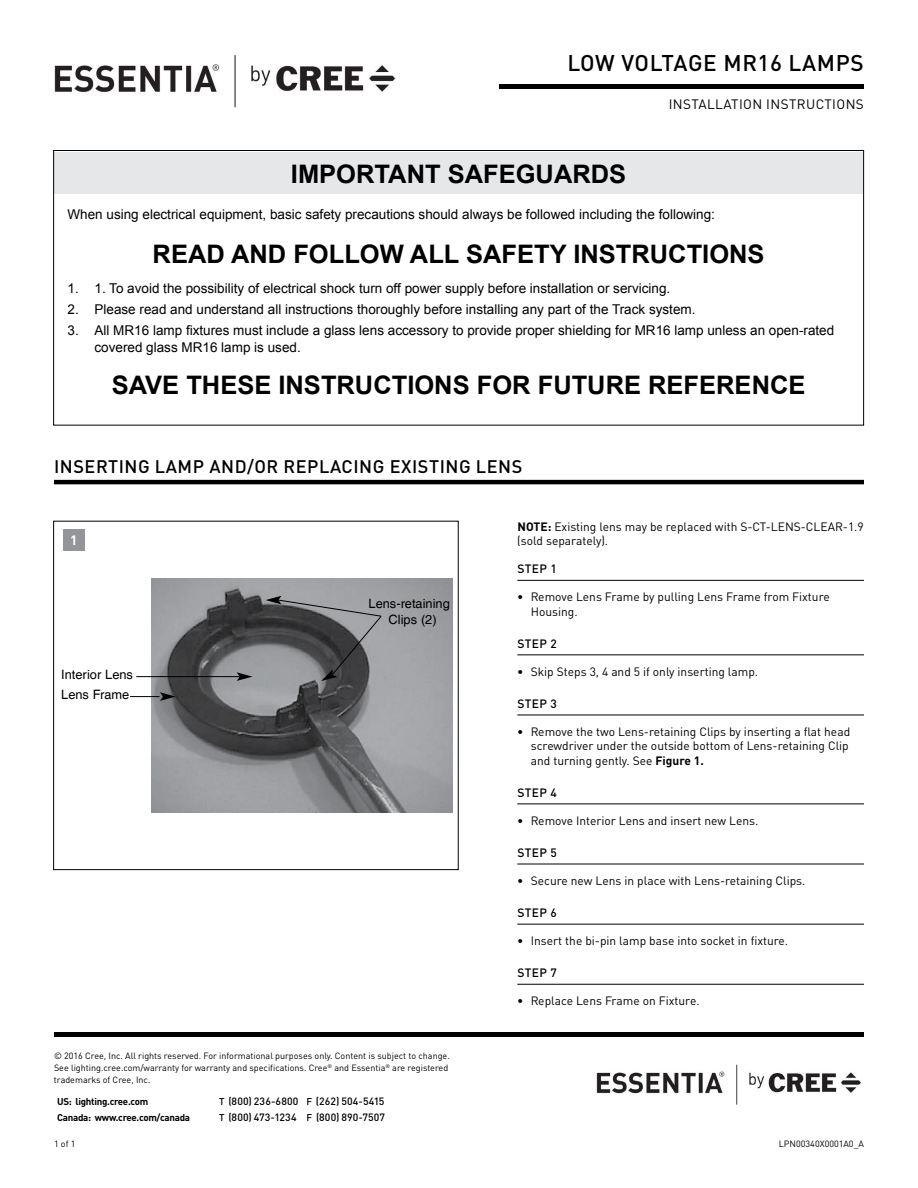
<style>
.page{position:relative;width:918px;height:1188px;background:#fff}
.page>*{position:absolute;margin:0;border:0;box-sizing:border-box;transform-origin:0 0}
.t1{font:700 25.5px "Arial";color:#000}
.t2{font:500 22.5px "DINOT";letter-spacing:.025em;color:#000}
.t3{font:500 18px "DINOT";letter-spacing:.03em;color:#000}
.t4{font:13.5px/16.2px "Arial";color:#000}
.t5{font:13.5px "DINOT";letter-spacing:.03em;color:#000}
.t6{font:700 13.5px "DINOT";color:#fff}
.t7{font:12.9px/20.4px "Helvetica";color:#000}
.t8{font:12px/14.4px "DINOT";color:#000}
.t9{font:500 12px "DINOT";letter-spacing:.03em;color:#000}
.t10{font:500 10.5px "DINOT";letter-spacing:.01em;color:#000}
.t11{font:700 9.75px "DINOT";letter-spacing:-.03em;color:#000}
.t12{font:9px/12px "DINOT";color:#000}
.s1{font-size:9.75px}
.s2{font-weight:700}
</style>
<div class="page">
<img style="left:54px;top:55px;width:342px;height:53px">
<div style="left:500px;top:84px;width:364px;height:5px;background:#000"></div>
<img style="left:596px;top:1064px;width:265px;height:41px">
<hr style="left:54px;top:1032px;width:810px;height:4px;background:#000">
<div style="left:53px;top:152px;width:810px;height:42px;background:#e6e7e8"></div>
<hr style="left:54px;top:480px;width:810px;height:4px;background:#000">
<img style="left:151px;top:579px;width:301px;height:233px">
<hr style="left:136px;top:676px;width:104px;height:1px;background:#000">
<svg style="left:237px;top:672px;width:16px;height:9px"></svg>
<hr style="left:130px;top:696px;width:30px;height:1px;background:#000">
<svg style="left:160px;top:692px;width:16px;height:9px"></svg>
<svg style="left:266px;top:596px;width:116px;height:85px;background:#6c6d6f"></svg>
<div style="left:53px;top:521px;width:406px;height:349px;border:1px solid #000"></div>
<div style="left:63px;top:529px;width:22px;height:22px;background:#939598"></div>
<hr style="left:517px;top:580px;width:347px;height:1px;background:#000">
<hr style="left:517px;top:654px;width:347px;height:1px;background:#000">
<hr style="left:517px;top:715px;width:347px;height:1px;background:#000">
<hr style="left:517px;top:804px;width:347px;height:1px;background:#000">
<hr style="left:517px;top:864px;width:347px;height:1px;background:#000">
<hr style="left:517px;top:924px;width:347px;height:1px;background:#000">
<hr style="left:517px;top:984px;width:347px;height:1px;background:#000">
<h2 class="t2" style="left:568px;top:49px;width:298px">LOW VOLTAGE MR16 LAMPS</h2>
<p class="t5" style="left:669px;top:95px;width:197px">INSTALLATION INSTRUCTIONS</p>
<h1 class="t1" style="left:291px;top:157px;width:337px">IMPORTANT SAFEGUARDS</h1>
<p class="t4" style="left:68px;top:207px;width:649px">When using electrical equipment, basic safety precautions should always be followed including the following:</p>
<h1 class="t1" style="left:153px;top:238px;width:613px">READ AND FOLLOW ALL SAFETY INSTRUCTIONS</h1>
<p class="t4" style="left:68px;top:280px;width:604px">1. 1. To avoid the possibility of electrical shock turn off power supply before installation or servicing.</p>
<p class="t4" style="left:68px;top:302px;width:630px">2. Please read and understand all instructions thoroughly before installing any part of the Track system.</p>
<p class="t4" style="left:94px;top:323px;width:741px;text-indent:-27px">3. All MR16 lamp fixtures must include a glass lens accessory to provide proper shielding for MR16 lamp unless an open-rated covered glass MR16 lamp is used.</p>
<h1 class="t1" style="left:112px;top:368px;width:695px">SAVE THESE INSTRUCTIONS FOR FUTURE REFERENCE</h1>
<h3 class="t3" style="left:54px;top:455px;width:470px">INSERTING LAMP AND/OR REPLACING EXISTING LENS</h3>
<p class="t6" style="left:70px;top:531px;width:9px">1</p>
<p class="t7" style="left:61px;top:664px;width:73px">Interior Lens<br>Lens Frame</p>
<p class="t7" style="left:369px;top:597px;width:83px;line-height:15.5px;text-align:center">Lens-retaining<br>Clips (2)</p>
<p class="t12" style="left:54px;top:1050px;width:397px">© 2016 Cree, Inc. All rights reserved. For informational purposes only. Content is subject to change.<br>See lighting.cree.com/warranty for warranty and specifications. Cree<sup>®</sup> and Essentia<sup>®</sup> are registered trademarks of Cree, Inc.</p>
<p class="t11" style="left:57px;top:1095px;width:93px">US: lighting.cree.com</p>
<p class="t10" style="left:219px;top:1094px;width:167px"><span class="s1">T</span> (800) 236-6800 <span class="s1">F</span> (262) 504-5415</p>
<p class="t11" style="left:57px;top:1111px;width:134px">Canada: www.cree.com/canada</p>
<p class="t10" style="left:219px;top:1111px;width:167px"><span class="s1">T</span> (800) 473-1234 <span class="s1">F</span> (800) 890-7507</p>
<p class="t8" style="left:517px;top:519px;width:348px"><span class="s2">NOTE:</span> Existing lens may be replaced with S-CT-LENS-CLEAR-1.9 (sold separately).</p>
<p class="t9" style="left:517px;top:561px;width:41px">STEP 1</p>
<p class="t8" style="left:531px;top:589px;width:300px;text-indent:-14px">• Remove Lens Frame by pulling Lens Frame from Fixture<br>Housing.</p>
<p class="t9" style="left:517px;top:636px;width:41px">STEP 2</p>
<p class="t8" style="left:517px;top:664px;width:242px">• Skip Steps 3, 4 and 5 if only inserting lamp.</p>
<p class="t9" style="left:517px;top:696px;width:41px">STEP 3</p>
<p class="t8" style="left:531px;top:724px;width:321px;text-align:justify;text-indent:-14px">• Remove the two Lens-retaining Clips by inserting a flat head screwdriver under the outside bottom of Lens-retaining Clip and turning gently. See <span class="s2">Figure 1.</span></p>
<p class="t9" style="left:517px;top:785px;width:41px">STEP 4</p>
<p class="t8" style="left:517px;top:813px;width:243px">• Remove Interior Lens and insert new Lens.</p>
<p class="t9" style="left:517px;top:845px;width:41px">STEP 5</p>
<p class="t8" style="left:517px;top:873px;width:290px">• Secure new Lens in place with Lens-retaining Clips.</p>
<p class="t9" style="left:517px;top:905px;width:41px">STEP 6</p>
<p class="t8" style="left:517px;top:933px;width:272px">• Insert the bi-pin lamp base into socket in fixture.</p>
<p class="t9" style="left:517px;top:965px;width:41px">STEP 7</p>
<p class="t8" style="left:517px;top:993px;width:184px">• Replace Lens Frame on Fixture.</p>
<p class="t12" style="left:54px;top:1137px;width:23px">1 of 1</p>
<p class="t12" style="left:779px;top:1137px;width:87px">LPN00340X0001A0_A</p>
</div>
